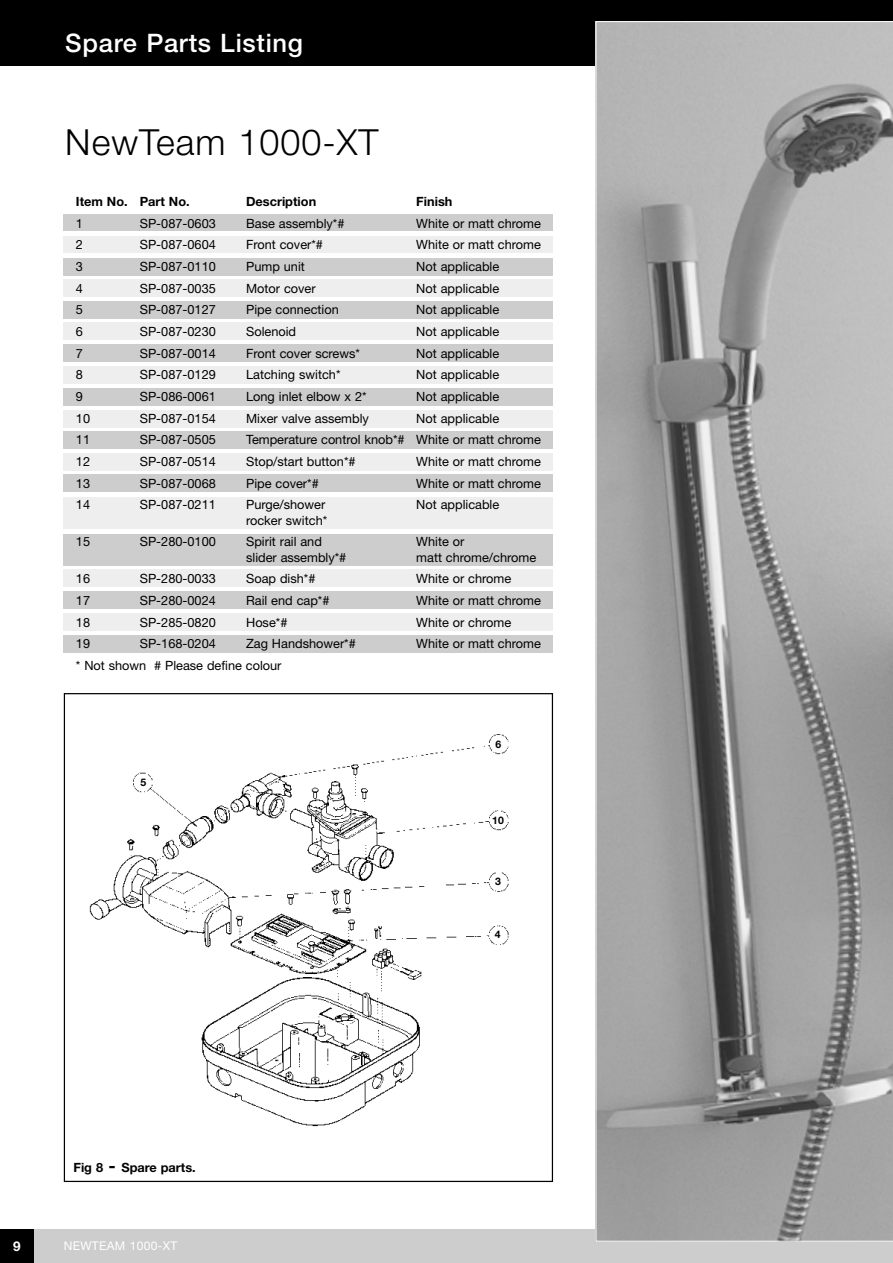
<style>
.page{position:relative;width:893px;height:1263px;background:#fff}
.page>*{position:absolute;margin:0;border:0;box-sizing:border-box;transform-origin:0 0}
.t1{font:300 36px "Helvetica Neue";letter-spacing:.03em;color:#000}
.t2{font:500 25.5px "Helvetica Neue";letter-spacing:.03em;color:#fff}
.t3{font:700 13.5px "Helvetica Neue";color:#fff}
.t4{font:12.75px "Helvetica Neue";color:#000}
.t5{font:700 12.75px "Helvetica Neue";color:#000}
.t6{font:12px "Helvetica Neue";letter-spacing:.03em;color:#fff}
.t7{font:700 10.5px "Helvetica Neue";color:#000}
.s1{font-size:18px}
</style>
<div class="page">
<div style="left:64px;top:636px;width:489px;height:17px;background:#cdcdcd"></div>
<div style="left:64px;top:614px;width:489px;height:17px;background:#eee"></div>
<div style="left:64px;top:592px;width:489px;height:17px;background:#cdcdcd"></div>
<div style="left:64px;top:570px;width:489px;height:17px;background:#eee"></div>
<div style="left:64px;top:497px;width:489px;height:32px;background:#eee"></div>
<div style="left:64px;top:534px;width:489px;height:32px;background:#cdcdcd"></div>
<div style="left:64px;top:475px;width:489px;height:17px;background:#cdcdcd"></div>
<div style="left:64px;top:453px;width:489px;height:17px;background:#eee"></div>
<div style="left:64px;top:432px;width:489px;height:17px;background:#cdcdcd"></div>
<div style="left:64px;top:410px;width:489px;height:17px;background:#eee"></div>
<div style="left:64px;top:388px;width:489px;height:17px;background:#cdcdcd"></div>
<div style="left:64px;top:367px;width:489px;height:17px;background:#eee"></div>
<div style="left:64px;top:345px;width:489px;height:17px;background:#cdcdcd"></div>
<div style="left:64px;top:323px;width:489px;height:17px;background:#eee"></div>
<div style="left:64px;top:301px;width:489px;height:17px;background:#cdcdcd"></div>
<div style="left:64px;top:280px;width:489px;height:17px;background:#eee"></div>
<div style="left:64px;top:258px;width:489px;height:17px;background:#cdcdcd"></div>
<div style="left:64px;top:236px;width:489px;height:17px;background:#eee"></div>
<div style="left:34px;top:1229px;width:858px;height:34px;background:#cdcdcd"></div>
<div style="left:0;top:0;width:892px;height:66px;background:#000"></div>
<div style="left:0;top:1229px;width:34px;height:34px;background:#000"></div>
<svg style="left:595px;top:21px;width:297px;height:1221px;background:#a0a0a0"></svg>
<img style="left:89px;top:734px;width:420px;height:393px">
<div style="left:64px;top:214px;width:489px;height:17px;background:#cdcdcd"></div>
<h2 class="t2" style="left:65px;top:33px;width:239px">Spare Parts Listing</h2>
<h1 class="t1" style="left:65px;top:129px;width:315px">NewTeam 1000-XT</h1>
<p class="t5" style="left:76px;top:197px;width:115px">Item No. Part No.</p>
<p class="t5" style="left:246px;top:197px;width:72px">Description</p>
<p class="t5" style="left:416px;top:197px;width:38px">Finish</p>
<p class="t4" style="left:76px;top:218px;width:9px">1</p>
<p class="t4" style="left:140px;top:218px;width:78px">SP-087-0603</p>
<p class="t4" style="left:246px;top:218px;width:100px">Base assembly*#</p>
<p class="t4" style="left:416px;top:218px;width:126px">White or matt chrome</p>
<p class="t4" style="left:76px;top:240px;width:9px">2</p>
<p class="t4" style="left:140px;top:240px;width:78px">SP-087-0604</p>
<p class="t4" style="left:246px;top:240px;width:78px">Front cover*#</p>
<p class="t4" style="left:416px;top:240px;width:126px">White or matt chrome</p>
<p class="t4" style="left:76px;top:262px;width:9px">3</p>
<p class="t4" style="left:140px;top:262px;width:78px">SP-087-0110</p>
<p class="t4" style="left:246px;top:262px;width:60px">Pump unit</p>
<p class="t4" style="left:416px;top:262px;width:84px">Not applicable</p>
<p class="t4" style="left:76px;top:283px;width:9px">4</p>
<p class="t4" style="left:140px;top:283px;width:78px">SP-087-0035</p>
<p class="t4" style="left:246px;top:283px;width:71px">Motor cover</p>
<p class="t4" style="left:416px;top:283px;width:84px">Not applicable</p>
<p class="t4" style="left:76px;top:305px;width:9px">5</p>
<p class="t4" style="left:140px;top:305px;width:78px">SP-087-0127</p>
<p class="t4" style="left:246px;top:305px;width:94px">Pipe connection</p>
<p class="t4" style="left:416px;top:305px;width:84px">Not applicable</p>
<p class="t4" style="left:76px;top:327px;width:9px">6</p>
<p class="t4" style="left:140px;top:327px;width:78px">SP-087-0230</p>
<p class="t4" style="left:246px;top:327px;width:52px">Solenoid</p>
<p class="t4" style="left:416px;top:327px;width:84px">Not applicable</p>
<p class="t4" style="left:76px;top:349px;width:9px">7</p>
<p class="t4" style="left:140px;top:349px;width:78px">SP-087-0014</p>
<p class="t4" style="left:246px;top:349px;width:115px">Front cover screws*</p>
<p class="t4" style="left:416px;top:349px;width:84px">Not applicable</p>
<p class="t4" style="left:76px;top:370px;width:9px">8</p>
<p class="t4" style="left:140px;top:370px;width:78px">SP-087-0129</p>
<p class="t4" style="left:246px;top:370px;width:96px">Latching switch*</p>
<p class="t4" style="left:416px;top:370px;width:84px">Not applicable</p>
<p class="t4" style="left:76px;top:392px;width:9px">9</p>
<p class="t4" style="left:140px;top:392px;width:78px">SP-086-0061</p>
<p class="t4" style="left:246px;top:392px;width:122px">Long inlet elbow x 2*</p>
<p class="t4" style="left:416px;top:392px;width:84px">Not applicable</p>
<p class="t4" style="left:76px;top:414px;width:16px">10</p>
<p class="t4" style="left:140px;top:414px;width:78px">SP-087-0154</p>
<p class="t4" style="left:246px;top:414px;width:124px">Mixer valve assembly</p>
<p class="t4" style="left:416px;top:414px;width:84px">Not applicable</p>
<p class="t4" style="left:76px;top:435px;width:16px">11</p>
<p class="t4" style="left:140px;top:435px;width:78px">SP-087-0505</p>
<p class="t4" style="left:246px;top:435px;width:296px">Temperature control knob*# White or matt chrome</p>
<p class="t4" style="left:76px;top:457px;width:16px">12</p>
<p class="t4" style="left:140px;top:457px;width:78px">SP-087-0514</p>
<p class="t4" style="left:246px;top:457px;width:111px">Stop/start button*#</p>
<p class="t4" style="left:416px;top:457px;width:126px">White or matt chrome</p>
<p class="t4" style="left:76px;top:479px;width:16px">13</p>
<p class="t4" style="left:140px;top:479px;width:78px">SP-087-0068</p>
<p class="t4" style="left:246px;top:479px;width:74px">Pipe cover*#</p>
<p class="t4" style="left:416px;top:479px;width:126px">White or matt chrome</p>
<p class="t4" style="left:76px;top:500px;width:16px">14</p>
<p class="t4" style="left:140px;top:500px;width:78px">SP-087-0211</p>
<p class="t4" style="left:246px;top:500px;width:81px">Purge/shower</p>
<p class="t4" style="left:416px;top:500px;width:84px">Not applicable</p>
<p class="t4" style="left:246px;top:516px;width:83px">rocker switch*</p>
<p class="t4" style="left:76px;top:537px;width:16px">15</p>
<p class="t4" style="left:140px;top:537px;width:78px">SP-280-0100</p>
<p class="t4" style="left:246px;top:537px;width:77px">Spirit rail and</p>
<p class="t4" style="left:416px;top:537px;width:50px">White or</p>
<p class="t4" style="left:246px;top:553px;width:102px">slider assembly*#</p>
<p class="t4" style="left:416px;top:553px;width:121px">matt chrome/chrome</p>
<p class="t4" style="left:76px;top:574px;width:16px">16</p>
<p class="t4" style="left:140px;top:574px;width:78px">SP-280-0033</p>
<p class="t4" style="left:246px;top:574px;width:71px">Soap dish*#</p>
<p class="t4" style="left:416px;top:574px;width:96px">White or chrome</p>
<p class="t4" style="left:76px;top:596px;width:16px">17</p>
<p class="t4" style="left:140px;top:596px;width:78px">SP-280-0024</p>
<p class="t4" style="left:246px;top:596px;width:85px">Rail end cap*#</p>
<p class="t4" style="left:416px;top:596px;width:126px">White or matt chrome</p>
<p class="t4" style="left:76px;top:618px;width:16px">18</p>
<p class="t4" style="left:140px;top:618px;width:78px">SP-285-0820</p>
<p class="t4" style="left:246px;top:618px;width:43px">Hose*#</p>
<p class="t4" style="left:416px;top:618px;width:96px">White or chrome</p>
<p class="t4" style="left:76px;top:639px;width:16px">19</p>
<p class="t4" style="left:140px;top:639px;width:78px">SP-168-0204</p>
<p class="t4" style="left:246px;top:639px;width:111px">Zag Handshower*#</p>
<p class="t4" style="left:416px;top:639px;width:126px">White or matt chrome</p>
<p class="t4" style="left:76px;top:661px;width:207px">* Not shown # Please define colour</p>
<p class="t7" style="left:140px;top:778px;width:7px">5</p>
<p class="t5" style="left:73px;top:1163px;width:124px">Fig 8 <span class="s1">-</span> Spare parts.</p>
<p class="t3" style="left:13px;top:1242px;width:9px">9</p>
<p class="t6" style="left:64px;top:1242px;width:115px">NEWTEAM 1000-XT</p>
<p class="t7" style="left:495px;top:741px;width:7px">6</p>
<p class="t7" style="left:492px;top:816px;width:13px">10</p>
<p class="t7" style="left:495px;top:878px;width:7px">3</p>
<p class="t7" style="left:495px;top:931px;width:7px">4</p>
</div>
